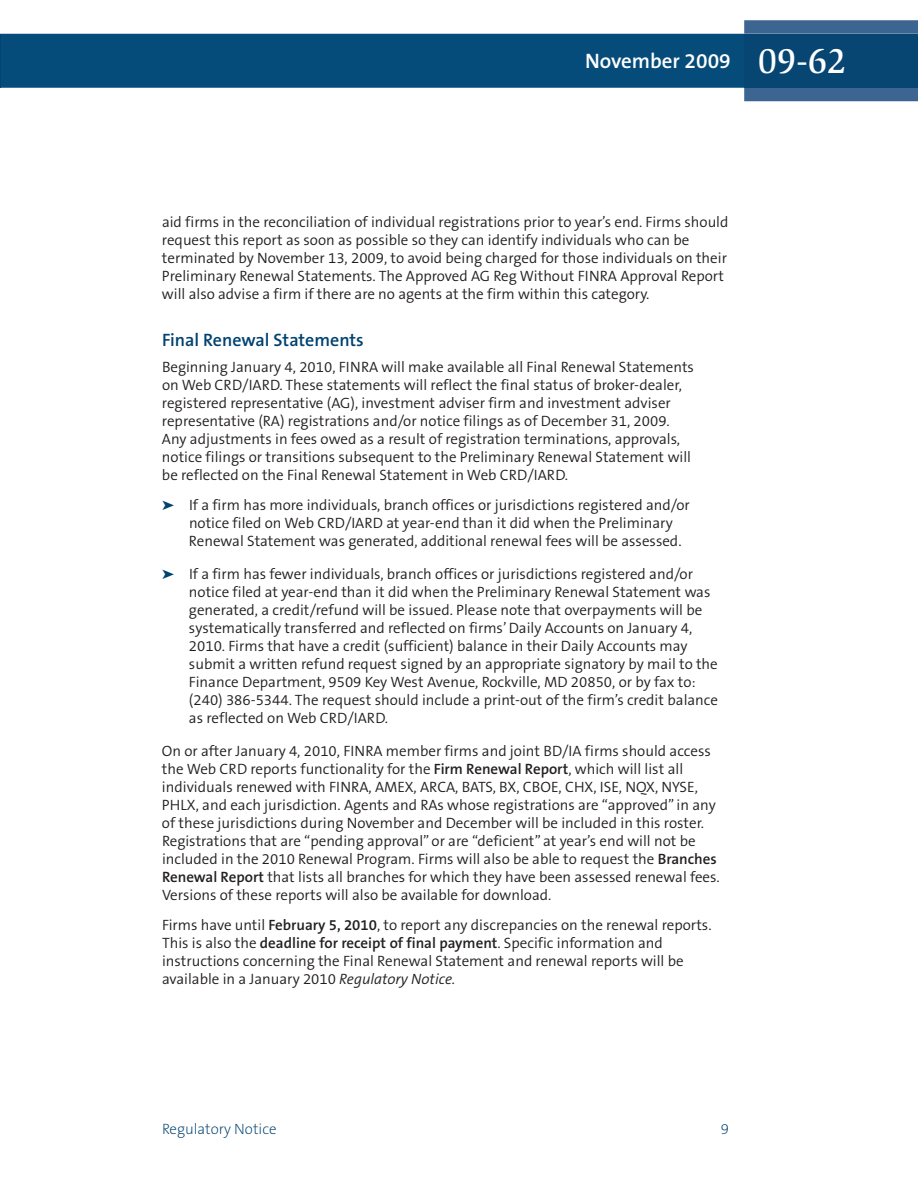
<style>
.page{position:relative;width:918px;height:1188px;background:#fff}
.page>*{position:absolute;margin:0;border:0;box-sizing:border-box;transform-origin:0 0}
.t1{font:600 21px "The Sans B6";color:#fff}
.t2{font:600 18px "The Sans B6";color:#004270}
.t3{font:300 15px/18px "The Sans B4";color:#231f20}
.t4{font:200 15px "The Sans B2";color:#004270}
.s1{font-family:"Slimbach LT";font-weight:500;font-size:36px}
.s2{color:#004270}
.s3{font-family:"The Sans B6";font-weight:600}
.s4{font-style:italic}
</style>
<div class="page">
<div style="left:1px;top:34px;width:743px;height:54px;background:#064c7a"></div>
<svg style="left:744px;top:20px;width:174px;height:81px;background:#3f6893"></svg>
<div style="left:744px;top:34px;width:174px;height:54px;background:#074573"></div>
<hr style="left:0;top:34px;width:1px;height:54px;background:#034371">
<h1 class="t1" style="left:585px;top:50px;width:263px">November 2009 <span class="s1">09-62</span></h1>
<p class="t3" style="left:162px;top:214px;width:568px">aid firms in the reconciliation of individual registrations prior to year’s end. Firms should request this report as soon as possible so they can identify individuals who can be terminated by November 13, 2009, to avoid being charged for those individuals on their Preliminary Renewal Statements. The Approved AG Reg Without FINRA Approval Report will also advise a firm if there are no agents at the firm within this category.</p>
<p class="t2" style="left:162px;top:331px;width:203px">Final Renewal Statements</p>
<p class="t3" style="left:162px;top:358px;width:533px">Beginning January 4, 2010, FINRA will make available all Final Renewal Statements on Web CRD/IARD. These statements will reflect the final status of broker-dealer, registered representative (AG), investment adviser firm and investment adviser representative (RA) registrations and/or notice filings as of December 31, 2009.<br>Any adjustments in fees owed as a result of registration terminations, approvals, notice filings or transitions subsequent to the Preliminary Renewal Statement will be reflected on the Final Renewal Statement in Web CRD/IARD.</p>
<p class="t3" style="left:189px;top:496px;width:502px;text-indent:-27px"><span class="s2">➤</span> If a firm has more individuals, branch offices or jurisdictions registered and/or notice filed on Web CRD/IARD at year-end than it did when the Preliminary<br>Renewal Statement was generated, additional renewal fees will be assessed.</p>
<p class="t3" style="left:189px;top:565px;width:531px;text-indent:-27px"><span class="s2">➤</span> If a firm has fewer individuals, branch offices or jurisdictions registered and/or notice filed at year-end than it did when the Preliminary Renewal Statement was generated, a credit/refund will be issued. Please note that overpayments will be systematically transferred and reflected on firms’Daily Accounts on January 4, 2010. Firms that have a credit (sufficient) balance in their Daily Accounts may submit a written refund request signed by an appropriate signatory by mail to the Finance Department, 9509 Key West Avenue, Rockville, MD 20850, or by fax to: (240) 386-5344. The request should include a print-out of the firm’s credit balance as reflected on Web CRD/IARD.</p>
<p class="t3" style="left:162px;top:742px;width:559px">On or after January 4, 2010, FINRA member firms and joint BD/IA firms should access the Web CRD reports functionality for the <span class="s3">Firm Renewal Report</span>, which will list all individuals renewed with FINRA, AMEX, ARCA, BATS, BX, CBOE, CHX, ISE, NQX, NYSE, PHLX, and each jurisdiction. Agents and RAs whose registrations are “approved” in any of these jurisdictions during November and December will be included in this roster.<br>Registrations that are “pending approval” or are “deficient” at year’s end will not be included in the 2010 Renewal Program. Firms will also be able to request the <span class="s3">Branches Renewal Report</span> that lists all branches for which they have been assessed renewal fees.<br>Versions of these reports will also be available for download.</p>
<p class="t3" style="left:162px;top:916px;width:551px">Firms have until <span class="s3">February 5, 2010</span>, to report any discrepancies on the renewal reports.<br>This is also the <span class="s3">deadline for receipt of final payment</span>. Specific information and instructions concerning the Final Renewal Statement and renewal reports will be available in a January 2010 <span class="s4">Regulatory Notice.</span></p>
<p class="t4" style="left:162px;top:1121px;width:116px">Regulatory Notice</p>
<p class="t4" style="left:721px;top:1121px;width:10px">9</p>
</div>
